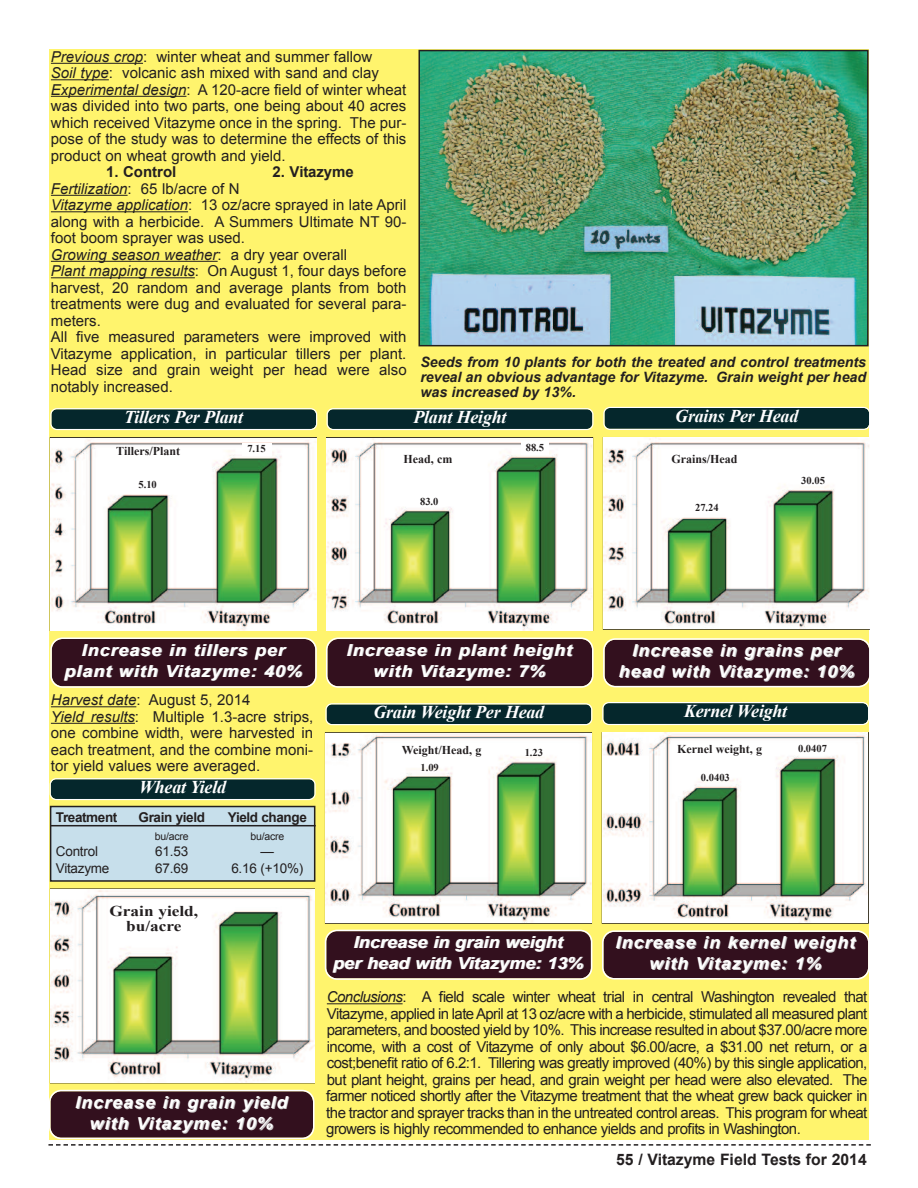
<style>
.page{position:relative;width:918px;height:1188px;background:#fff}
.page>*{position:absolute;margin:0;border:0;box-sizing:border-box;transform-origin:0 0}
.t1{font:italic 700 18px "Times New Roman";letter-spacing:-.015em;color:#fff}
.t2{font:italic 700 16.5px/21px "Arial";letter-spacing:.05em;color:#fff;text-align:center;scale:1.1 1}
.t3{font:italic 700 16.5px/21px "Arial";color:#fff;text-align:center;scale:1.1 1}
.t4{font:700 15.75px "Arial";color:#231f20}
.t5{font:15px/16.5px "Arial";color:#231f20}
.t6{font:700 15px "Arial";color:#231f20}
.t7{font:700 15px/15px "Times New Roman";color:#231f20;text-align:center;scale:1.15 1}
.t8{font:italic 700 14.25px/15px "Arial";color:#231f20;text-align:justify}
.t9{font:13.5px "Arial";letter-spacing:-.015em;color:#231f20}
.t10{font:700 13.5px "Arial";letter-spacing:-.03em;color:#231f20}
.t11{font:700 12px "Times New Roman";color:#231f20}
.t12{font:700 10.5px "Times New Roman";color:#231f20}
.t13{font:10.5px "Arial";letter-spacing:-.015em;color:#231f20}
.s1{font-style:italic}
</style>
<div class="page">
<div style="left:49px;top:49px;width:820px;height:1091px;background:#fff46d"></div>
<hr style="left:51px;top:63px;width:92px;height:1px;background:#231f20">
<hr style="left:51px;top:79px;width:58px;height:1px;background:#231f20">
<hr style="left:51px;top:96px;width:135px;height:1px;background:#231f20">
<hr style="left:51px;top:195px;width:77px;height:1px;background:#231f20">
<hr style="left:51px;top:211px;width:137px;height:1px;background:#231f20">
<hr style="left:51px;top:261px;width:167px;height:1px;background:#231f20">
<hr style="left:51px;top:277px;width:144px;height:1px;background:#231f20">
<hr style="left:51px;top:706px;width:85px;height:1px;background:#231f20">
<hr style="left:51px;top:723px;width:84px;height:1px;background:#231f20">
<hr style="left:327px;top:1003px;width:76px;height:1px;background:#231f20">
<img style="left:604px;top:438px;width:265px;height:191px">
<svg style="left:603px;top:407px;width:266px;height:23px;background:#203e41"></svg>
<img style="left:51px;top:438px;width:265px;height:192px">
<div style="left:242px;top:443px;width:29px;height:13px;background:#fff"></div>
<svg style="left:50px;top:408px;width:267px;height:22px;background:#244243"></svg>
<img style="left:327px;top:438px;width:265px;height:192px">
<div style="left:521px;top:442px;width:28px;height:13px;background:#fff"></div>
<svg style="left:327px;top:408px;width:266px;height:22px;background:#234142"></svg>
<svg style="left:50px;top:638px;width:267px;height:50px;background:#42222c"></svg>
<svg style="left:326px;top:638px;width:268px;height:50px;background:#43222c"></svg>
<svg style="left:603px;top:638px;width:267px;height:49px;background:#43222d"></svg>
<img style="left:603px;top:733px;width:265px;height:190px">
<svg style="left:602px;top:702px;width:267px;height:23px;background:#213f41"></svg>
<img style="left:326px;top:733px;width:265px;height:190px">
<svg style="left:325px;top:703px;width:267px;height:22px;background:#254342"></svg>
<svg style="left:325px;top:930px;width:267px;height:50px;background:#43222d"></svg>
<svg style="left:602px;top:930px;width:267px;height:50px;background:#46262f"></svg>
<img style="left:421px;top:53px;width:445px;height:290px">
<div style="left:418px;top:50px;width:451px;height:296px;border:2px solid #231f20"></div>
<div style="left:51px;top:807px;width:264px;height:74px;background:#c7dfeb"></div>
<div style="left:50px;top:806px;width:265px;height:76px;border:2px solid #231f20"></div>
<hr style="left:50px;top:825px;width:266px;height:1px;background:#231f20">
<svg style="left:50px;top:778px;width:266px;height:22px;background:#244243"></svg>
<img style="left:51px;top:889px;width:263px;height:194px">
<svg style="left:48px;top:1090px;width:823px;height:56px"></svg>
<p class="t5" style="left:51px;top:48px;width:357px"><span class="s1">Previous crop</span>: winter wheat and summer fallow<br><span class="s1">Soil type</span>: volcanic ash mixed with sand and clay <span class="s1">Experimental design</span>: A 120-acre field of winter wheat was divided into two parts, one being about 40 acres which received Vitazyme once in the spring. The pur&shy;pose of the study was to determine the effects of this product on wheat growth and yield.</p>
<p class="t6" style="left:106px;top:164px;width:72px">1. Control</p>
<p class="t6" style="left:273px;top:164px;width:83px">2. Vitazyme</p>
<p class="t5" style="left:51px;top:180px;width:357px"><span class="s1">Fertilization</span>: 65 lb/acre of N<br><span class="s1">Vitazyme application</span>: 13 oz/acre sprayed in late April along with a herbicide. A Summers Ultimate NT 90- foot boom sprayer was used.<br><span class="s1">Growing season weather</span>: a dry year overall<br><span class="s1">Plant mapping results</span>: On August 1, four days before harvest, 20 random and average plants from both treatments were dug and evaluated for several para&shy;meters.<br>All five measured parameters were improved with Vitazyme application, in particular tillers per plant.<br>Head size and grain weight per head were also notably increased.</p>
<p class="t8" style="left:420px;top:354px;width:447px">Seeds from 10 plants for both the treated and control treatments reveal an obvious advantage for Vitazyme. Grain weight per head was increased by 13%.</p>
<p class="t1" style="left:124px;top:407px;width:120px">Tillers Per Plant</p>
<p class="t1" style="left:414px;top:407px;width:94px">Plant Height</p>
<p class="t1" style="left:675px;top:406px;width:125px">Grains Per Head</p>
<p class="t11" style="left:116px;top:444px;width:65px">Tillers/Plant</p>
<p class="t12" style="left:138px;top:479px;width:20px">5.10</p>
<p class="t12" style="left:247px;top:443px;width:20px">7.15</p>
<p class="t11" style="left:403px;top:452px;width:50px">Head, cm</p>
<p class="t12" style="left:420px;top:495px;width:20px">83.0</p>
<p class="t12" style="left:526px;top:441px;width:20px">88.5</p>
<p class="t11" style="left:672px;top:452px;width:68px">Grains/Head</p>
<p class="t12" style="left:695px;top:502px;width:25px">27.24</p>
<p class="t12" style="left:801px;top:475px;width:25px">30.05</p>
<p class="t2" style="left:64px;top:639px;width:218px">Increase in tillers per plant with Vitazyme: 40%</p>
<p class="t2" style="left:347px;top:639px;width:206px">Increase in plant height with Vitazyme: 7%</p>
<p class="t2" style="left:618px;top:640px;width:216px">Increase in grains per head with Vitazyme: 10%</p>
<p class="t5" style="left:51px;top:692px;width:264px"><span class="s1">Harvest date</span>: August 5, 2014<br><span class="s1">Yield results</span>: Multiple 1.3-acre strips, one combine width, were harvested in each treatment, and the combine moni&shy;tor yield values were averaged.</p>
<p class="t1" style="left:139px;top:777px;width:88px">Wheat Yield</p>
<p class="t10" style="left:56px;top:809px;width:63px">Treatment</p>
<p class="t10" style="left:139px;top:809px;width:68px">Grain yield</p>
<p class="t10" style="left:228px;top:809px;width:81px">Yield change</p>
<p class="t13" style="left:155px;top:830px;width:35px">bu/acre</p>
<p class="t13" style="left:250px;top:830px;width:35px">bu/acre</p>
<p class="t9" style="left:56px;top:844px;width:44px">Control</p>
<p class="t9" style="left:155px;top:844px;width:34px">61.53</p>
<p class="t9" style="left:261px;top:844px;width:15px">—</p>
<p class="t9" style="left:56px;top:860px;width:55px">Vitazyme</p>
<p class="t9" style="left:155px;top:860px;width:34px">67.69</p>
<p class="t9" style="left:231px;top:860px;width:74px">6.16 (+10%)</p>
<p class="t7" style="left:110px;top:904px;width:79px">Grain yield, bu/acre</p>
<p class="t2" style="left:75px;top:1092px;width:195px">Increase in grain yield with Vitazyme: 10%</p>
<p class="t1" style="left:374px;top:702px;width:172px">Grain Weight Per Head</p>
<p class="t1" style="left:684px;top:701px;width:105px">Kernel Weight</p>
<p class="t11" style="left:402px;top:743px;width:81px">Weight/Head, g</p>
<p class="t12" style="left:421px;top:762px;width:20px">1.09</p>
<p class="t12" style="left:525px;top:747px;width:20px">1.23</p>
<p class="t11" style="left:677px;top:742px;width:86px">Kernel weight, g</p>
<p class="t12" style="left:701px;top:772px;width:30px">0.0403</p>
<p class="t12" style="left:798px;top:743px;width:30px">0.0407</p>
<p class="t3" style="left:333px;top:931px;width:229px">Increase in grain weight<br>per head with Vitazyme: 13%</p>
<p class="t2" style="left:616px;top:932px;width:219px">Increase in kernel weight with Vitazyme: 1%</p>
<p class="t5" style="left:326px;top:989px;width:543px;text-align:justify"><span class="s1">Conclusions</span>: A field scale winter wheat trial in central Washington revealed that Vitazyme, applied in lateApril at 13 oz/acre with a herbicide, stimulated all measured plant parameters, and boosted yield by 10%. This increase resulted in about $37.00/acre more income, with a cost of Vitazyme of only about $6.00/acre, a $31.00 net return, or a cost;benefit ratio of 6.2:1. Tillering was greatly improved (40%) by this single application, but plant height, grains per head, and grain weight per head were also elevated. The farmer noticed shortly after the Vitazyme treatment that the wheat grew back quicker in the tractor and sprayer tracks than in the untreated control areas. This program for wheat growers is highly recommended to enhance yields and profits in Washington.</p>
<p class="t4" style="left:616px;top:1150px;width:252px">55 / Vitazyme Field Tests for 2014</p>
</div>
